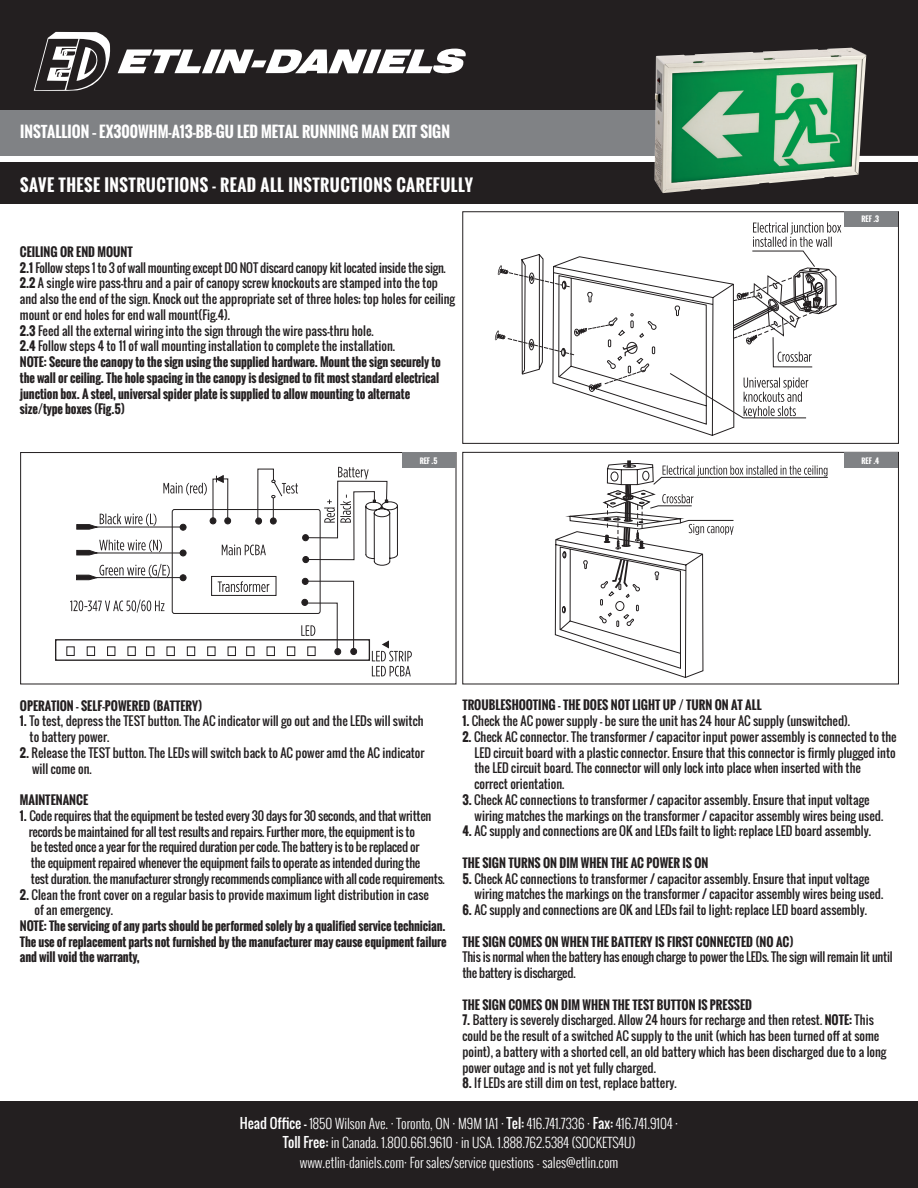
<style>
.page{position:relative;width:918px;height:1188px;background:#fff}
.page>*{position:absolute;margin:0;border:0;box-sizing:border-box;transform-origin:0 0}
.t1{font:700 16.5px "Oswald";letter-spacing:.03em;color:#fff}
.t2{font:700 15px "Oswald";color:#fff}
.t3{font:300 13.5px/19.5px "Oswald";color:#fff;text-align:center}
.t4{font:12px/15.8px "Oswald";color:#231f20}
.t5{font:12px/15.8px "Oswald";letter-spacing:-.02em;color:#231f20}
.t6{font:700 12px/15.8px "Oswald";color:#231f20;text-align:justify}
.t7{font:700 7.35px "Oswald";color:#fff}
.s1{font-weight:700}
.s2{font-weight:400}
</style>
<div class="page">
<div style="left:0;top:46px;width:918px;height:110px;background:#808285"></div>
<div style="left:0;top:0;width:918px;height:109px;background:#231f20"></div>
<svg style="left:34px;top:32px;width:77px;height:59px"></svg>
<svg style="left:118px;top:49px;width:348px;height:24px"></svg>
<div style="left:866px;top:109px;width:52px;height:47px;background:#231f20"></div>
<div style="left:0;top:1101px;width:918px;height:87px;background:#231f20"></div>
<div style="left:0;top:163px;width:918px;height:41px;background:#231f20"></div>
<div style="left:462px;top:211px;width:437px;height:233px;border:1px solid #231f20"></div>
<div style="left:462px;top:452px;width:437px;height:232px;border:1px solid #231f20"></div>
<div style="left:20px;top:452px;width:436px;height:232px;border:1px solid #231f20"></div>
<img style="left:655px;top:48px;width:211px;height:145px">
<svg style="left:494px;top:222px;width:347px;height:214px"></svg>
<svg style="left:555px;top:460px;width:273px;height:218px"></svg>
<svg style="left:66px;top:467px;width:346px;height:209px"></svg>
<div style="left:402px;top:453px;width:54px;height:15px;background:#808285"></div>
<div style="left:844px;top:453px;width:54px;height:15px;background:#808285"></div>
<div style="left:844px;top:211px;width:54px;height:15px;background:#808285"></div>
<p class="t2" style="left:20px;top:121px;width:431px">INSTALLION – EX300WHM-A13-BB-GU LED METAL RUNNING MAN EXIT SIGN</p>
<h1 class="t1" style="left:20px;top:172px;width:454px">SAVE THESE INSTRUCTIONS - READ ALL INSTRUCTIONS CAREFULLY</h1>
<p class="t4" style="left:20px;top:244px;width:437px"><span class="s1">CEILING OR END MOUNT<br>2.1</span> Follow steps 1 to 3 of wall mounting except DO NOT discard canopy kit located inside the sign.<br><span class="s1">2.2</span> A single wire pass-thru and a pair of canopy screw knockouts are stamped into the top and also the end of the sign. Knock out the appropriate set of three holes; top holes for ceiling mount or end holes for end wall mount(Fig.4).<br><span class="s1">2.3</span> Feed all the external wiring into the sign through the wire pass-thru hole.<br><span class="s1">2.4</span> Follow steps 4 to 11 of wall mounting installation to complete the installation.<br><span class="s1">NOTE: Secure the canopy to the sign using the supplied hardware. Mount the sign securely to the wall or ceiling. The hole spacing in the canopy is designed to fit most standard electrical junction box. A steel, universal spider plate is supplied to allow mounting to alternate size/type boxes (Fig.5)</span></p>
<p class="t7" style="left:862px;top:213px;width:19px">REF .3</p>
<p class="t7" style="left:420px;top:455px;width:19px">REF .5</p>
<p class="t7" style="left:862px;top:455px;width:19px">REF .4</p>
<p class="t6" style="left:20px;top:698px;width:184px">OPERATION - SELF-POWERED (BATTERY)</p>
<p class="t4" style="left:30px;top:713px;width:395px;text-indent:-10px"><span class="s1">1.</span> To test, depress the TEST button. The AC indicator will go out and the LEDs will switch to battery power.</p>
<p class="t4" style="left:32px;top:745px;width:394px;text-indent:-12px"><span class="s1">2.</span> Release the TEST button. The LEDs will switch back to AC power amd the AC indicator will come on.</p>
<p class="t6" style="left:20px;top:792px;width:70px">MAINTENANCE</p>
<p class="t5" style="left:29px;top:808px;width:418px;text-indent:-9px"><span class="s1">1.</span> Code requires that the equipment be tested every 30 days for 30 seconds, and that written records be maintained for all test results and repairs. Further more, the equipment is to<br>be tested once a year for the required duration per code. The battery is to be replaced or<br>the equipment repaired whenever the equipment fails to operate as intended during the<br>test duration. the manufacturer strongly recommends compliance with all code requirements.</p>
<p class="t4" style="left:35px;top:886px;width:396px;text-indent:-15px"><span class="s1">2.</span> Clean the front cover on a regular basis to provide maximum light distribution in case of an emergency.</p>
<p class="t6" style="left:20px;top:918px;width:428px">NOTE: The servicing of any parts should be performed solely by a qualified service technician.<br>The use of replacement parts not furnished by the manufacturer may cause equipment failure and will void the warranty,</p>
<p class="t6" style="left:462px;top:698px;width:301px">TROUBLESHOOTING - THE DOES NOT LIGHT UP / TURN ON AT ALL</p>
<p class="t4" style="left:462px;top:713px;width:389px"><span class="s1">1.</span> Check the AC power supply - be sure the unit has 24 hour AC supply (unswitched).</p>
<p class="t4" style="left:475px;top:729px;width:424px;text-indent:-12px"><span class="s1">2.</span> Check AC connector. The transformer / capacitor input power assembly is connected to the LED circuit board with a plastic connector. Ensure that this connector is firmly plugged into the LED circuit board. The connector will only lock into place when inserted with the correct orientation.</p>
<p class="t4" style="left:475px;top:792px;width:410px;text-indent:-12px"><span class="s1">3.</span> Check AC connections to transformer / capacitor assembly. Ensure that input voltage wiring matches the markings on the transformer / capacitor assembly wires being used.</p>
<p class="t4" style="left:462px;top:823px;width:410px"><span class="s1">4.</span> AC supply and connections are OK and LEDs failt to light; replace LED board assembly.</p>
<p class="t6" style="left:462px;top:855px;width:248px">THE SIGN TURNS ON DIM WHEN THE AC POWER IS ON</p>
<p class="t4" style="left:475px;top:871px;width:410px;text-indent:-12px"><span class="s1">5.</span> Check AC connections to transformer / capacitor assembly. Ensure that input voltage wiring matches the markings on the transformer / capacitor assembly wires being used.</p>
<p class="t4" style="left:462px;top:902px;width:406px"><span class="s1">6.</span> AC supply and connections are OK and LEDs fail to light; replace LED board assembly.</p>
<p class="t6" style="left:462px;top:934px;width:333px">THE SIGN COMES ON WHEN THE BATTERY IS FIRST CONNECTED (NO AC)</p>
<p class="t5" style="left:462px;top:949px;width:432px">This is normal when the battery has enough charge to power the LEDs. The sign will remain lit until the battery is discharged.</p>
<p class="t6" style="left:462px;top:997px;width:291px">THE SIGN COMES ON DIM WHEN THE TEST BUTTON IS PRESSED</p>
<p class="t4" style="left:462px;top:1012px;width:426px"><span class="s1">7.</span> Battery is severely discharged. Allow 24 hours for recharge and then retest. <span class="s1">NOTE:</span> This could be the result of a switched AC supply to the unit (which has been turned off at some point), a battery with a shorted cell, an old battery which has been discharged due to a long power outage and is not yet fully charged.</p>
<p class="t4" style="left:462px;top:1075px;width:216px"><span class="s1">8.</span> If LEDs are still dim on test, replace battery.</p>
<p class="t3" style="left:240px;top:1113px;width:440px"><span class="s2">Head Office -</span> 1850 Wilson Ave. · Toronto, ON · M9M 1A1 · <span class="s2">Tel:</span> 416.741.7336 · <span class="s2">Fax:</span> 416.741.9104 ·<br><span class="s2">Toll Free:</span> in Canada. 1.800.661.9610 · in USA. 1.888.762.5384 (SOCKETS4U) www.etlin-daniels.com· For sales/service questions - sales@etlin.com</p>
</div>
